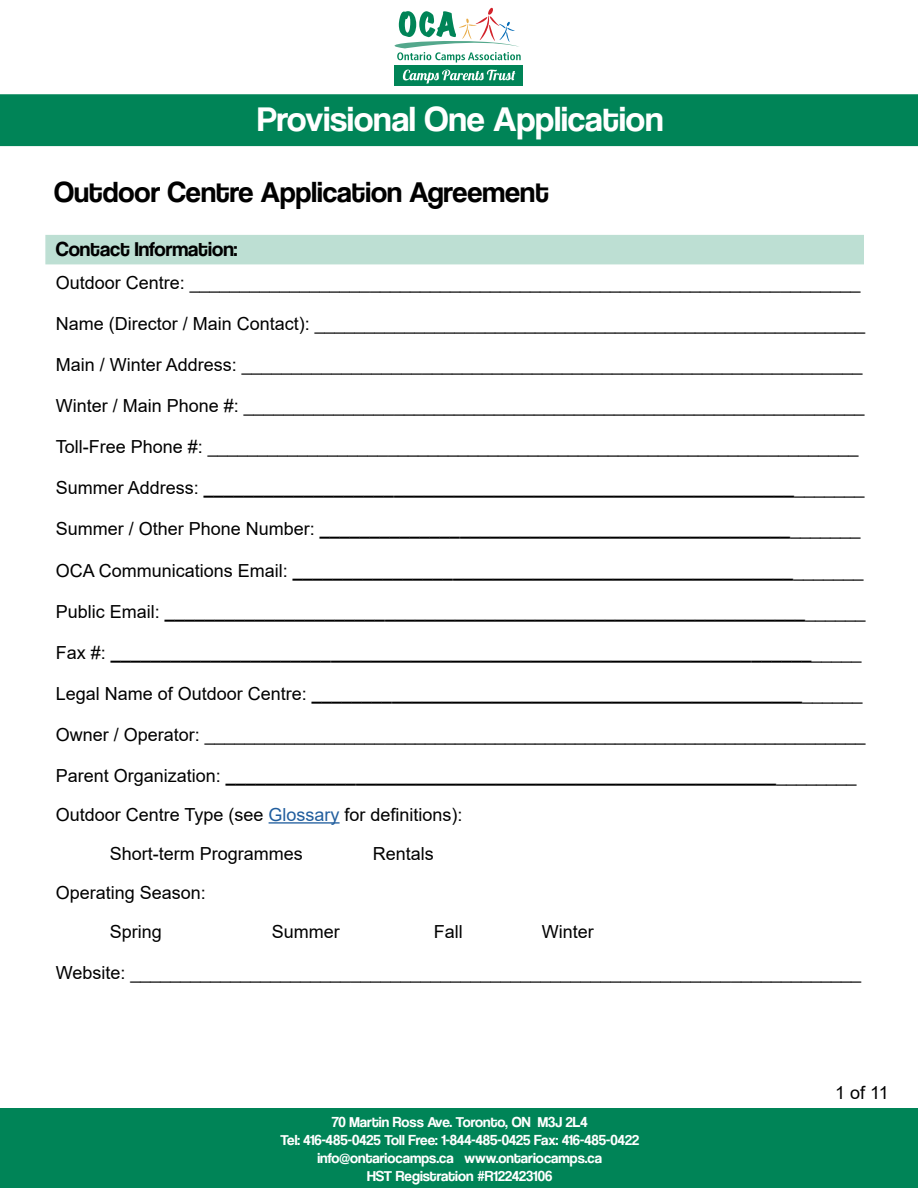
<style>
.page{position:relative;width:918px;height:1188px;background:#fff}
.page>*{position:absolute;margin:0;border:0;box-sizing:border-box;transform-origin:0 0}
.t1{font:36px "Coolvetica Rg";color:#fff}
.t2{font:30px "Coolvetica Rg";color:#000}
.t3{font:21px "Coolvetica Rg";color:#000}
.t4{font:18px/39px "Arial";color:#000;text-align:center}
.t5{font:700 18px "Arial";color:#000}
.t6{font:15px/18px "Coolvetica Rg";color:#fff;text-align:center}
.s1{font-weight:400}
.s2{color:#215e9e}
</style>
<div class="page">
<svg style="left:395px;top:8px;width:126px;height:55px"></svg>
<div style="left:395px;top:65px;width:128px;height:21px;background:#008457"></div>
<svg style="left:403px;top:70px;width:112px;height:14px"></svg>
<div style="left:45px;top:235px;width:819px;height:29px;background:#bddfd3"></div>
<div style="left:0;top:1108px;width:918px;height:80px;background:#008457"></div>
<div style="left:0;top:95px;width:918px;height:50px;background:#008457"></div>
<div style="left:0;top:94px;width:918px;height:52px;border:2px solid #008457"></div>
<hr style="left:269px;top:822px;width:71px;height:2px;background:#215e9e">
<h1 class="t1" style="left:258px;top:98px;width:408px">Provisional One Application</h1>
<h2 class="t2" style="left:54px;top:174px;width:496px">Outdoor Centre Application Agreement</h2>
<p class="t3" style="left:56px;top:237px;width:183px">Contact Information:</p>
<p class="t4" style="left:56px;top:263px;width:806px">Outdoor Centre: ___________________________________________________________________</p>
<p class="t4" style="left:56px;top:304px;width:811px">Name (Director / Main Contact): _______________________________________________________</p>
<p class="t4" style="left:56px;top:345px;width:808px">Main / Winter Address: ______________________________________________________________</p>
<p class="t4" style="left:56px;top:386px;width:810px">Winter / Main Phone #: ______________________________________________________________</p>
<p class="t4" style="left:56px;top:427px;width:804px">Toll-Free Phone #: _________________________________________________________________</p>
<p class="t5" style="left:56px;top:475px;width:810px"><span class="s1">Summer Address:</span> ___________________________________________________________<span class="s1">_______</span></p>
<p class="t5" style="left:56px;top:516px;width:806px"><span class="s1">Summer / Other Phone Number:</span> _______________________________________________<span class="s1">_______</span></p>
<p class="t5" style="left:56px;top:557px;width:809px"><span class="s1">OCA Communications Email:</span> __________________________________________________<span class="s1">_______</span></p>
<p class="t5" style="left:56px;top:599px;width:811px"><span class="s1">Public Email:</span> ________________________________________________________________<span class="s1">______</span></p>
<p class="t5" style="left:56px;top:640px;width:807px"><span class="s1">Fax #:</span> ______________________________________________________________________<span class="s1">_____</span></p>
<p class="t5" style="left:56px;top:681px;width:808px"><span class="s1">Legal Name of Outdoor Centre:</span> _________________________________________________<span class="s1">______</span></p>
<p class="t4" style="left:56px;top:715px;width:811px">Owner / Operator: __________________________________________________________________</p>
<p class="t5" style="left:56px;top:763px;width:802px"><span class="s1">Parent Organization:</span> _______________________________________________________<span class="s1">________</span></p>
<p class="t4" style="left:56px;top:795px;width:408px">Outdoor Centre Type (see <span class="s2">Glossary</span> for definitions):</p>
<p class="t4" style="left:110px;top:834px;width:195px">Short-term Programmes</p>
<p class="t4" style="left:373px;top:834px;width:63px">Rentals</p>
<p class="t4" style="left:56px;top:873px;width:152px">Operating Season:<br>Spring</p>
<p class="t4" style="left:272px;top:912px;width:70px">Summer</p>
<p class="t4" style="left:434px;top:912px;width:30px">Fall</p>
<p class="t4" style="left:542px;top:912px;width:54px">Winter</p>
<p class="t4" style="left:56px;top:953px;width:807px">Website: _________________________________________________________________________</p>
<p class="t6" style="left:280px;top:1113px;width:360px">70 Martin Ross Ave. Toronto, ON M3J 2L4<br>Tel: 416-485-0425 Toll Free: 1-844-485-0425 Fax: 416-485-0422 info@ontariocamps.ca www.ontariocamps.ca<br>HST Registration #R122423106</p>
<p class="t4" style="left:835px;top:1073px;width:55px">1 of 11</p>
</div>
